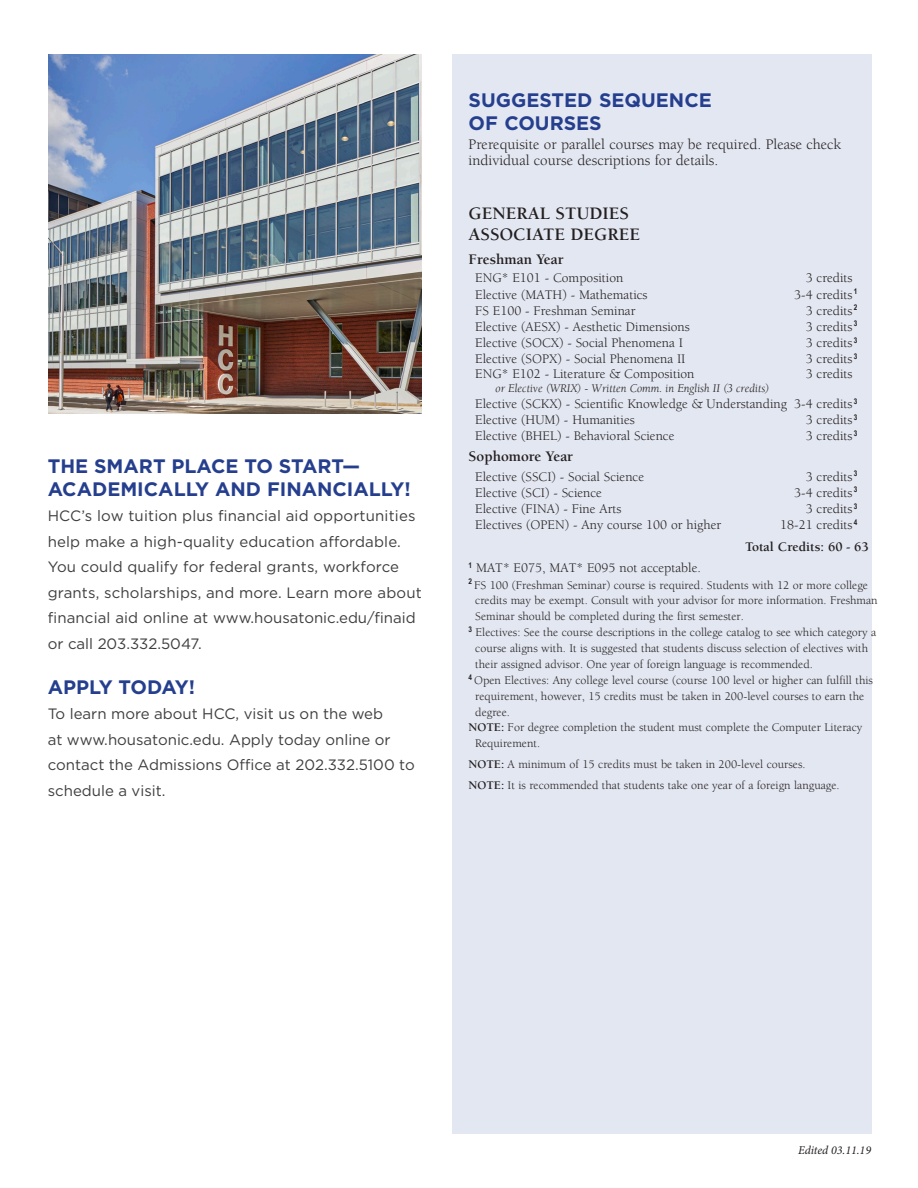
<style>
.page{position:relative;width:918px;height:1188px;background:#fff}
.page>*{position:absolute;margin:0;border:0;box-sizing:border-box;transform-origin:0 0}
.progSemester{font:700 19.5px/23.4px "Gotham";color:#253f8e}
.progSemester-2{font:700 18px/21.6px "Berkeley";color:#231f20}
.t1{font:15px/25.5px "Gotham";color:#3e3e3f}
.progText{font:15px/15.8px "Berkeley";color:#231f20}
.progSemester-3{font:700 15px "Berkeley";color:#231f20}
.progRequirements{font:13.5px "Berkeley";color:#231f20}
.progFootnotes{font:13.5px "Berkeley";color:#231f20}
.progTotalCredits{font:700 13.5px "Berkeley";color:#231f20}
.progFootnotes-2{font:12px/15.8px "Berkeley";color:#231f20}
.progReq_OR{font:italic 12px "Berkeley";color:#231f20}
.t2{font:italic 12px "Minion Pro";letter-spacing:-.005em;color:#231f20}
.s1{font-weight:700}
</style>
<div class="page">
<div style="left:452px;top:54px;width:419px;height:1080px;background:#e3e7f1"></div>
<img style="left:49px;top:55px;width:372px;height:358px">
<p class="progSemester" style="left:48px;top:454px;width:365px">THE SMART PLACE TO START—<br>ACADEMICALLY AND FINANCIALLY!</p>
<p class="t1" style="left:48px;top:503px;width:376px">HCC’s low tuition plus financial aid opportunities help make a high-quality education affordable.<br>You could qualify for federal grants, workforce grants, scholarships, and more. Learn more about financial aid online at www.housatonic.edu/finaid or call 203.332.5047.</p>
<p class="progSemester" style="left:48px;top:675px;width:149px">APPLY TODAY!</p>
<p class="t1" style="left:48px;top:701px;width:369px">To learn more about HCC, visit us on the web<br>at www.housatonic.edu. Apply today online or contact the Admissions Office at 202.332.5100 to schedule a visit.</p>
<p class="progSemester" style="left:469px;top:88px;width:245px">SUGGESTED SEQUENCE<br>OF COURSES</p>
<p class="progText" style="left:469px;top:137px;width:374px">Prerequisite or parallel courses may be required. Please check individual course descriptions for details.</p>
<p class="progSemester-2" style="left:469px;top:203px;width:173px">GENERAL STUDIES<br>ASSOCIATE DEGREE</p>
<p class="progSemester-3" style="left:469px;top:252px;width:97px">Freshman Year</p>
<p class="progRequirements" style="left:475px;top:271px;width:150px">ENG* E101 - Composition</p>
<p class="progRequirements" style="left:806px;top:271px;width:48px">3 credits</p>
<p class="progRequirements" style="left:475px;top:287px;width:174px">Elective (MATH) - Mathematics</p>
<p class="progRequirements" style="left:794px;top:287px;width:65px">3-4 credits <sup>1</sup></p>
<p class="progRequirements" style="left:475px;top:303px;width:162px">FS E100 - Freshman Seminar</p>
<p class="progRequirements" style="left:806px;top:303px;width:53px">3 credits <sup>2</sup></p>
<p class="progRequirements" style="left:475px;top:320px;width:216px">Elective (AESX) - Aesthetic Dimensions</p>
<p class="progRequirements" style="left:806px;top:320px;width:53px">3 credits <sup>3</sup></p>
<p class="progRequirements" style="left:475px;top:336px;width:209px">Elective (SOCX) - Social Phenomena I</p>
<p class="progRequirements" style="left:806px;top:336px;width:53px">3 credits <sup>3</sup></p>
<p class="progRequirements" style="left:475px;top:352px;width:212px">Elective (SOPX) - Social Phenomena II</p>
<p class="progRequirements" style="left:806px;top:352px;width:53px">3 credits <sup>3</sup></p>
<p class="progRequirements" style="left:475px;top:367px;width:221px">ENG* E102 - Literature &amp; Composition</p>
<p class="progRequirements" style="left:806px;top:367px;width:48px">3 credits</p>
<p class="progReq_OR" style="left:496px;top:382px;width:275px">or Elective (WRIX) - Written Comm. in English II (3 credits)</p>
<p class="progRequirements" style="left:475px;top:397px;width:384px">Elective (SCKX) - Scientific Knowledge &amp; Understanding 3-4 credits <sup>3</sup></p>
<p class="progRequirements" style="left:475px;top:413px;width:161px">Elective (HUM) - Humanities</p>
<p class="progRequirements" style="left:806px;top:413px;width:53px">3 credits <sup>3</sup></p>
<p class="progRequirements" style="left:475px;top:429px;width:201px">Elective (BHEL) - Behavioral Science</p>
<p class="progRequirements" style="left:806px;top:429px;width:53px">3 credits <sup>3</sup></p>
<p class="progSemester-3" style="left:469px;top:449px;width:106px">Sophomore Year</p>
<p class="progRequirements" style="left:475px;top:469px;width:170px">Elective (SSCI) - Social Science</p>
<p class="progRequirements" style="left:806px;top:469px;width:53px">3 credits <sup>3</sup></p>
<p class="progRequirements" style="left:475px;top:486px;width:128px">Elective (SCI) - Science</p>
<p class="progRequirements" style="left:794px;top:486px;width:65px">3-4 credits <sup>3</sup></p>
<p class="progRequirements" style="left:475px;top:502px;width:148px">Elective (FINA) - Fine Arts</p>
<p class="progRequirements" style="left:806px;top:502px;width:53px">3 credits <sup>3</sup></p>
<p class="progRequirements" style="left:475px;top:518px;width:247px">Electives (OPEN) - Any course 100 or higher</p>
<p class="progRequirements" style="left:780px;top:518px;width:79px">18-21 credits <sup>4</sup></p>
<p class="progTotalCredits" style="left:745px;top:539px;width:125px">Total Credits: 60 - 63</p>
<p class="progFootnotes" style="left:469px;top:561px;width:234px"><sup>1</sup> MAT* E075, MAT* E095 not acceptable.</p>
<p class="progFootnotes-2" style="left:475px;top:577px;width:404px;text-indent:-7px"><sup>2</sup> FS 100 (Freshman Seminar) course is required. Students with 12 or more college credits may be exempt. Consult with your advisor for more information. Freshman<br>Seminar should be completed during the first semester.</p>
<p class="progFootnotes-2" style="left:475px;top:625px;width:402px;text-indent:-7px"><sup>3</sup> Electives: See the course descriptions in the college catalog to see which category a course aligns with. It is suggested that students discuss selection of electives with their assigned advisor. One year of foreign language is recommended.</p>
<p class="progFootnotes-2" style="left:475px;top:673px;width:399px;text-indent:-7px"><sup>4</sup> Open Electives: Any college level course (course 100 level or higher can fulfill this requirement, however, 15 credits must be taken in 200-level courses to earn the degree.</p>
<p class="progFootnotes-2" style="left:475px;top:720px;width:389px;text-indent:-7px"><span class="s1">NOTE:</span> For degree completion the student must complete the Computer Literacy<br>Requirement.</p>
<p class="progFootnotes-2" style="left:469px;top:757px;width:339px"><span class="s1">NOTE:</span> A minimum of 15 credits must be taken in 200-level courses.</p>
<p class="progFootnotes-2" style="left:469px;top:778px;width:373px"><span class="s1">NOTE:</span> It is recommended that students take one year of a foreign language.</p>
<p class="t2" style="left:798px;top:1142px;width:74px">Edited 03.11.19</p>
</div>
